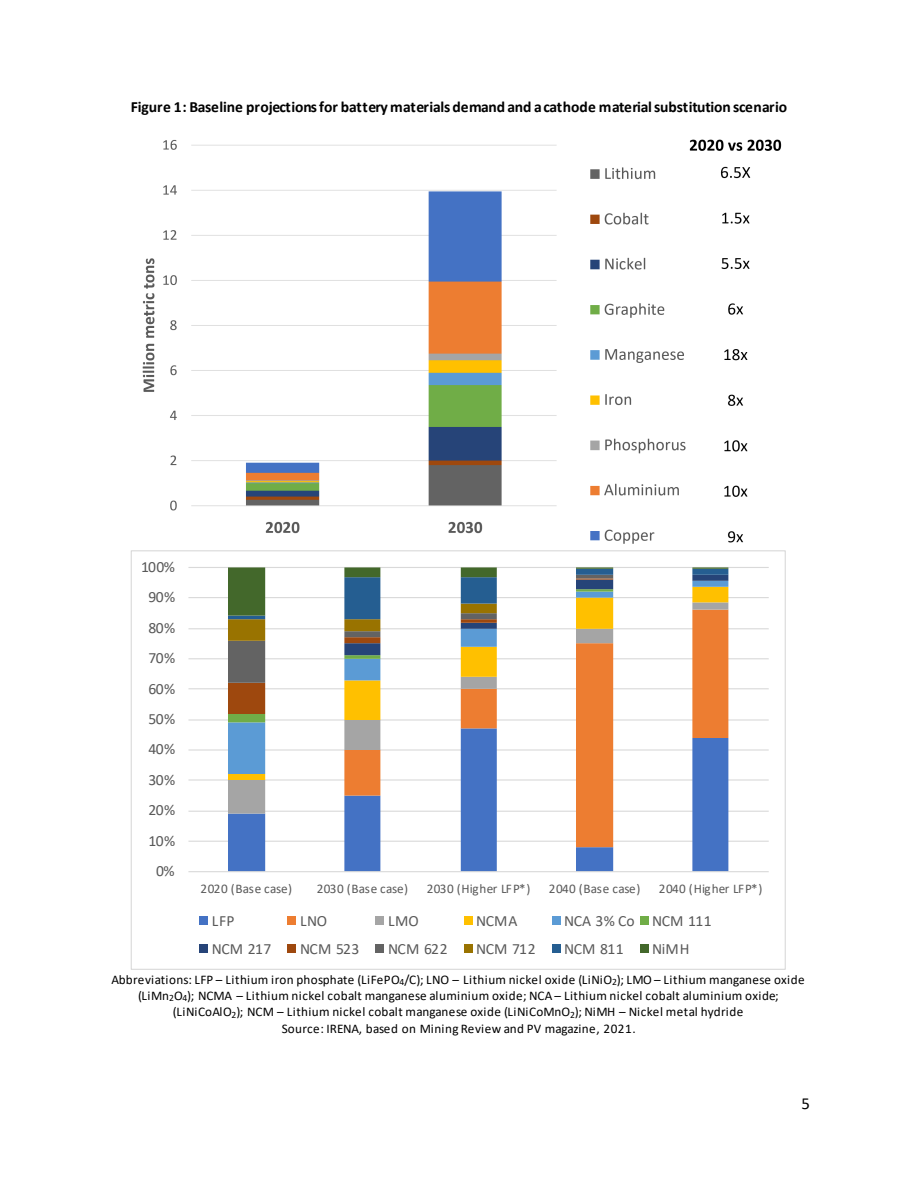
<style>
.page{position:relative;width:918px;height:1188px;background:#fff}
.page>*{position:absolute;margin:0;border:0;box-sizing:border-box;transform-origin:0 0}
.t1{font:16.8px "Calibri";color:#000}
.t2{font:15.6px "Calibri";letter-spacing:-.03em;color:#595959}
.t3{font:700 15.6px "Calibri";letter-spacing:-.015em;color:#000}
.t4{font:13.2px/16.2px "Calibri";letter-spacing:.02em;color:#000;text-align:center}
.t5{font:13.2px "Calibri";letter-spacing:.015em;color:#595959}
</style>
<div class="page">
<img style="left:142px;top:139px;width:640px;height:405px">
<hr style="left:188px;top:841px;width:581px;height:1px;background:#d9d9d9">
<hr style="left:188px;top:811px;width:581px;height:1px;background:#d9d9d9">
<hr style="left:188px;top:779px;width:581px;height:2px;background:#d9d9d9">
<hr style="left:188px;top:749px;width:581px;height:2px;background:#d9d9d9">
<hr style="left:188px;top:719px;width:581px;height:2px;background:#d9d9d9">
<hr style="left:188px;top:688px;width:581px;height:1px;background:#d9d9d9">
<hr style="left:188px;top:658px;width:581px;height:1px;background:#d9d9d9">
<hr style="left:188px;top:628px;width:581px;height:1px;background:#d9d9d9">
<hr style="left:188px;top:597px;width:581px;height:1px;background:#d9d9d9">
<hr style="left:188px;top:567px;width:581px;height:1px;background:#d9d9d9">
<svg style="left:228px;top:814px;width:500px;height:57px"></svg>
<svg style="left:344px;top:814px;width:384px;height:33px"></svg>
<svg style="left:228px;top:780px;width:500px;height:34px"></svg>
<svg style="left:228px;top:774px;width:500px;height:6px"></svg>
<svg style="left:228px;top:683px;width:500px;height:91px"></svg>
<svg style="left:228px;top:714px;width:385px;height:8px"></svg>
<svg style="left:228px;top:683px;width:385px;height:31px"></svg>
<svg style="left:228px;top:567px;width:500px;height:116px"></svg>
<hr style="left:188px;top:871px;width:581px;height:1px;background:#d9d9d9">
<div style="left:200px;top:916px;width:8px;height:9px;background:#4472c4"></div>
<div style="left:288px;top:916px;width:8px;height:9px;background:#ed7d31"></div>
<div style="left:376px;top:916px;width:8px;height:9px;background:#a5a5a5"></div>
<div style="left:464px;top:916px;width:8px;height:9px;background:#ffc000"></div>
<div style="left:552px;top:916px;width:8px;height:9px;background:#5b9bd5"></div>
<div style="left:640px;top:916px;width:8px;height:9px;background:#70ad47"></div>
<div style="left:200px;top:944px;width:8px;height:9px;background:#264478"></div>
<div style="left:288px;top:944px;width:8px;height:9px;background:#9e480e"></div>
<div style="left:376px;top:944px;width:8px;height:9px;background:#636363"></div>
<div style="left:464px;top:944px;width:8px;height:9px;background:#997300"></div>
<div style="left:552px;top:944px;width:8px;height:9px;background:#255e91"></div>
<div style="left:640px;top:944px;width:8px;height:9px;background:#43682b"></div>
<p class="t3" style="left:131px;top:95px;width:658px">Figure 1: Baseline projections for battery materials demand and a cathode material substitution scenario</p>
<p class="t2" style="left:141px;top:556px;width:35px">100%</p>
<p class="t2" style="left:149px;top:586px;width:28px">90%</p>
<p class="t2" style="left:149px;top:617px;width:28px">80%</p>
<p class="t2" style="left:149px;top:647px;width:28px">70%</p>
<p class="t2" style="left:149px;top:678px;width:28px">60%</p>
<p class="t2" style="left:149px;top:708px;width:28px">50%</p>
<p class="t2" style="left:149px;top:738px;width:28px">40%</p>
<p class="t2" style="left:149px;top:769px;width:28px">30%</p>
<p class="t2" style="left:149px;top:799px;width:28px">20%</p>
<p class="t2" style="left:149px;top:830px;width:28px">10%</p>
<p class="t2" style="left:156px;top:860px;width:20px">0%</p>
<p class="t5" style="left:201px;top:880px;width:93px">2020 (Base case)</p>
<p class="t5" style="left:317px;top:880px;width:93px">2030 (Base case)</p>
<p class="t5" style="left:427px;top:880px;width:105px">2030 (Higher LFP*)</p>
<p class="t5" style="left:549px;top:880px;width:93px">2040 (Base case)</p>
<p class="t5" style="left:659px;top:880px;width:105px">2040 (Higher LFP*)</p>
<p class="t2" style="left:212px;top:910px;width:24px">LFP</p>
<p class="t2" style="left:300px;top:910px;width:29px">LNO</p>
<p class="t2" style="left:388px;top:910px;width:32px">LMO</p>
<p class="t2" style="left:476px;top:910px;width:43px">NCMA</p>
<p class="t2" style="left:564px;top:910px;width:72px">NCA 3% Co</p>
<p class="t2" style="left:652px;top:910px;width:61px">NCM 111</p>
<p class="t2" style="left:212px;top:938px;width:61px">NCM 217</p>
<p class="t2" style="left:300px;top:938px;width:61px">NCM 523</p>
<p class="t2" style="left:388px;top:938px;width:61px">NCM 622</p>
<p class="t2" style="left:476px;top:938px;width:61px">NCM 712</p>
<p class="t2" style="left:564px;top:938px;width:61px">NCM 811</p>
<p class="t2" style="left:652px;top:938px;width:39px">NiMH</p>
<p class="t4" style="left:112px;top:971px;width:694px">Abbreviations: LFP – Lithium iron phosphate (LiFePO<sub>4</sub>/C); LNO – Lithium nickel oxide (LiNiO<sub>2</sub>); LMO – Lithium manganese oxide (LiMn<sub>2</sub>O<sub>4</sub>); NCMA – Lithium nickel cobalt manganese aluminium oxide; NCA – Lithium nickel cobalt aluminium oxide; (LiNiCoAlO<sub>2</sub>); NCM – Lithium nickel cobalt manganese oxide (LiNiCoMnO<sub>2</sub>); NiMH – Nickel metal hydride</p>
<p class="t4" style="left:282px;top:1020px;width:355px">Source: IRENA, based on Mining Review and PV magazine, 2021.</p>
<p class="t1" style="left:802px;top:1092px;width:10px">5</p>
</div>
